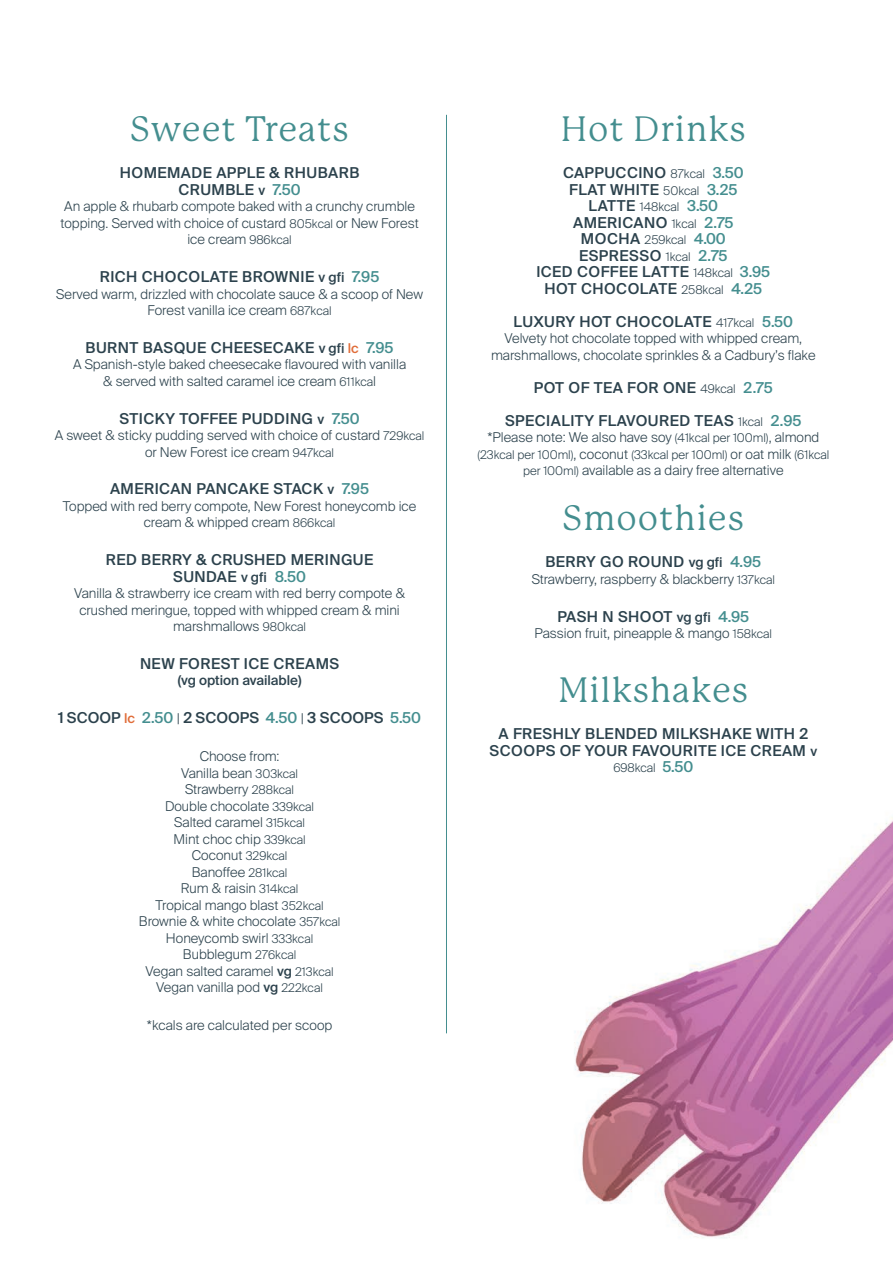
<style>
.page{position:relative;width:893px;height:1263px;background:#fff}
.page>*{position:absolute;margin:0;border:0;box-sizing:border-box;transform-origin:0 0}
.t1{font:34.5px "P22 Mackinac Pro";letter-spacing:.03em;color:#448e8f}
.t2{font:500 15px/16.5px "Suisse Intl";letter-spacing:.03em;color:#2c424d;text-align:center}
.t3{font:500 15px "Suisse Intl";letter-spacing:.005em;color:#2c424d}
.t4{font:300 13.5px/16.5px "Suisse Intl";color:#2c424d;text-align:center}
.t5{font:500 13.5px "Suisse Intl";color:#2c424d}
.t6{font:300 12px "Suisse Intl";color:#2c424d}
.s1{font-size:13.5px}
.s2{color:#448e8f}
.s3{font-size:12px}
.s4{font-size:13.5px;color:#e06c38}
.s5{font-weight:300;font-size:13.5px}
.s6{font-weight:500}
.s7{font-weight:300;font-size:12px}
.s8{font-weight:500;font-size:15px}
.s9{font-weight:500;font-size:15px;color:#448e8f}
</style>
<div class="page">
<img style="left:446px;top:817px;width:447px;height:421px">
<hr style="left:446px;top:115px;width:1px;height:918px;background:#448e8f">
<h1 class="t1" style="left:130px;top:109px;width:220px">Sweet Treats</h1>
<p class="t2" style="left:120px;top:165px;width:241px">HOMEMADE APPLE &amp; RHUBARB<br>CRUMBLE <span class="s1">v</span> <span class="s2">7.50</span></p>
<p class="t4" style="left:60px;top:198px;width:360px">An apple &amp; rhubarb compote baked with a crunchy crumble topping. Served with choice of custard <span class="s3">805kcal</span> or New Forest ice cream <span class="s3">986kcal</span></p>
<p class="t2" style="left:100px;top:269px;width:281px">RICH CHOCOLATE BROWNIE <span class="s1">v gfi</span> <span class="s2">7.95</span></p>
<p class="t4" style="left:56px;top:286px;width:368px">Served warm, drizzled with chocolate sauce &amp; a scoop of New<br>Forest vanilla ice cream <span class="s3">687kcal</span></p>
<p class="t2" style="left:86px;top:339px;width:310px">BURNT BASQUE CHEESECAKE <span class="s1">v gfi</span> <span class="s4">lc</span> <span class="s2">7.95</span></p>
<p class="t4" style="left:73px;top:356px;width:335px">A Spanish-style baked cheesecake flavoured with vanilla &amp; served with salted caramel ice cream <span class="s3">611kca</span>l</p>
<p class="t2" style="left:120px;top:410px;width:242px">STICKY TOFFEE PUDDING <span class="s1">v</span> <span class="s2">7.50</span></p>
<p class="t4" style="left:55px;top:427px;width:371px">A sweet &amp; sticky pudding served with choice of custard <span class="s3">729kcal </span>or New Forest ice cream <span class="s3">947kcal</span></p>
<p class="t2" style="left:110px;top:481px;width:261px">AMERICAN PANCAKE STACK <span class="s1">v</span> <span class="s2">7.95</span></p>
<p class="t4" style="left:63px;top:498px;width:355px">Topped with red berry compote, New Forest honeycomb ice cream &amp; whipped cream <span class="s3">866kcal</span></p>
<p class="t2" style="left:106px;top:552px;width:269px">RED BERRY &amp; CRUSHED MERINGUE<br>SUNDAE <span class="s1">v gfi</span> <span class="s2">8.50</span></p>
<p class="t4" style="left:74px;top:585px;width:332px">Vanilla &amp; strawberry ice cream with red berry compote &amp; crushed meringue, topped with whipped cream &amp; mini marshmallows <span class="s3">980kcal</span></p>
<p class="t2" style="left:140px;top:655px;width:201px">NEW FOREST ICE CREAMS</p>
<p class="t5" style="left:178px;top:673px;width:125px">(vg option available)</p>
<p class="t3" style="left:58px;top:709px;width:365px">1 SCOOP <span class="s4">lc</span> <span class="s2">2.50</span> <span class="s5">|</span> 2 SCOOPS <span class="s2">4.50</span> <span class="s5">|</span> 3 SCOOPS <span class="s2">5.50</span></p>
<p class="t4" style="left:139px;top:748px;width:203px">Choose from:<br>Vanilla bean <span class="s3">303kcal<br></span>Strawberry <span class="s3">288kcal<br></span>Double chocolate <span class="s3">339kcal<br></span>Salted caramel <span class="s3">315kcal<br></span>Mint choc chip <span class="s3">339kcal<br></span>Coconut <span class="s3">329kcal<br></span>Banoffee <span class="s3">281kcal<br></span>Rum &amp; raisin <span class="s3">314kcal<br></span>Tropical mango blast <span class="s3">352kcal<br></span>Brownie &amp; white chocolate <span class="s3">357kcal<br></span>Honeycomb swirl <span class="s3">333kcal<br></span>Bubblegum <span class="s3">276kcal<br></span>Vegan salted caramel <span class="s6">vg</span> <span class="s3">213kcal<br></span>Vegan vanilla pod <span class="s6">vg</span> <span class="s3">222kcal</span></p>
<p class="t4" style="left:147px;top:1017px;width:187px">*kcals are calculated per scoop</p>
<h1 class="t1" style="left:561px;top:109px;width:187px">Hot Drinks</h1>
<p class="t2" style="left:563px;top:165px;width:182px">CAPPUCCINO <span class="s7">87kcal</span> <span class="s2">3.50<br></span>FLAT WHITE <span class="s7">50kcal</span> <span class="s2">3.25</span></p>
<p class="t6" style="left:589px;top:200px;width:131px"><span class="s8">LATTE</span> 148kcal <span class="s9">3.50</span></p>
<p class="t2" style="left:573px;top:214px;width:162px">AMERICANO <span class="s7">1kcal</span> <span class="s2">2.75</span></p>
<p class="t6" style="left:581px;top:233px;width:146px"><span class="s8">MOCHA</span> 259kcal <span class="s9">4.00</span></p>
<p class="t2" style="left:536px;top:247px;width:235px">ESPRESSO <span class="s7">1kcal</span> <span class="s2">2.75<br></span>ICED COFFEE LATTE <span class="s7">148kcal</span> <span class="s2">3.95<br></span>HOT CHOCOLATE <span class="s7">258kcal</span> <span class="s2">4.25</span></p>
<p class="t2" style="left:514px;top:313px;width:281px">LUXURY HOT CHOCOLATE <span class="s7">417kcal</span> <span class="s2">5.50</span></p>
<p class="t4" style="left:491px;top:330px;width:326px">Velvety hot chocolate topped with whipped cream, marshmallows, chocolate sprinkles &amp; a Cadbury’s flake</p>
<p class="t2" style="left:534px;top:379px;width:240px">POT OF TEA FOR ONE <span class="s7">49kcal</span> <span class="s2">2.75</span></p>
<p class="t2" style="left:505px;top:412px;width:298px">SPECIALITY FLAVOURED TEAS <span class="s7">1kcal</span> <span class="s2">2.95</span></p>
<p class="t4" style="left:487px;top:429px;width:333px">*Please note: We also have soy <span class="s3">(41kcal per 100ml)</span>, almond</p>
<p class="t6" style="left:477px;top:448px;width:353px">(23kcal per 100ml)<span class="s1">, coconut</span> (33kcal per 100ml) <span class="s1">or oat milk</span> (61kcal</p>
<p class="t4" style="left:523px;top:462px;width:262px"><span class="s3">per 100ml)</span> available as a dairy free alternative</p>
<h1 class="t1" style="left:562px;top:498px;width:183px">Smoothies</h1>
<p class="t2" style="left:545px;top:554px;width:217px">BERRY GO ROUND <span class="s1">vg gfi</span> <span class="s2">4.95</span></p>
<p class="t4" style="left:532px;top:571px;width:245px">Strawberry, raspberry &amp; blackberry <span class="s3">137kcal</span></p>
<p class="t2" style="left:557px;top:608px;width:193px">PASH N SHOOT <span class="s1">vg gfi</span> <span class="s2">4.95</span></p>
<p class="t4" style="left:535px;top:625px;width:239px">Passion fruit, pineapple &amp; mango <span class="s3">158kcal</span></p>
<h1 class="t1" style="left:558px;top:670px;width:191px">Milkshakes</h1>
<p class="t2" style="left:490px;top:726px;width:329px">A FRESHLY BLENDED MILKSHAKE WITH 2<br>SCOOPS OF YOUR FAVOURITE ICE CREAM <span class="s1">v</span></p>
<p class="t6" style="left:613px;top:761px;width:82px">698kcal <span class="s9">5.50</span></p>
</div>
